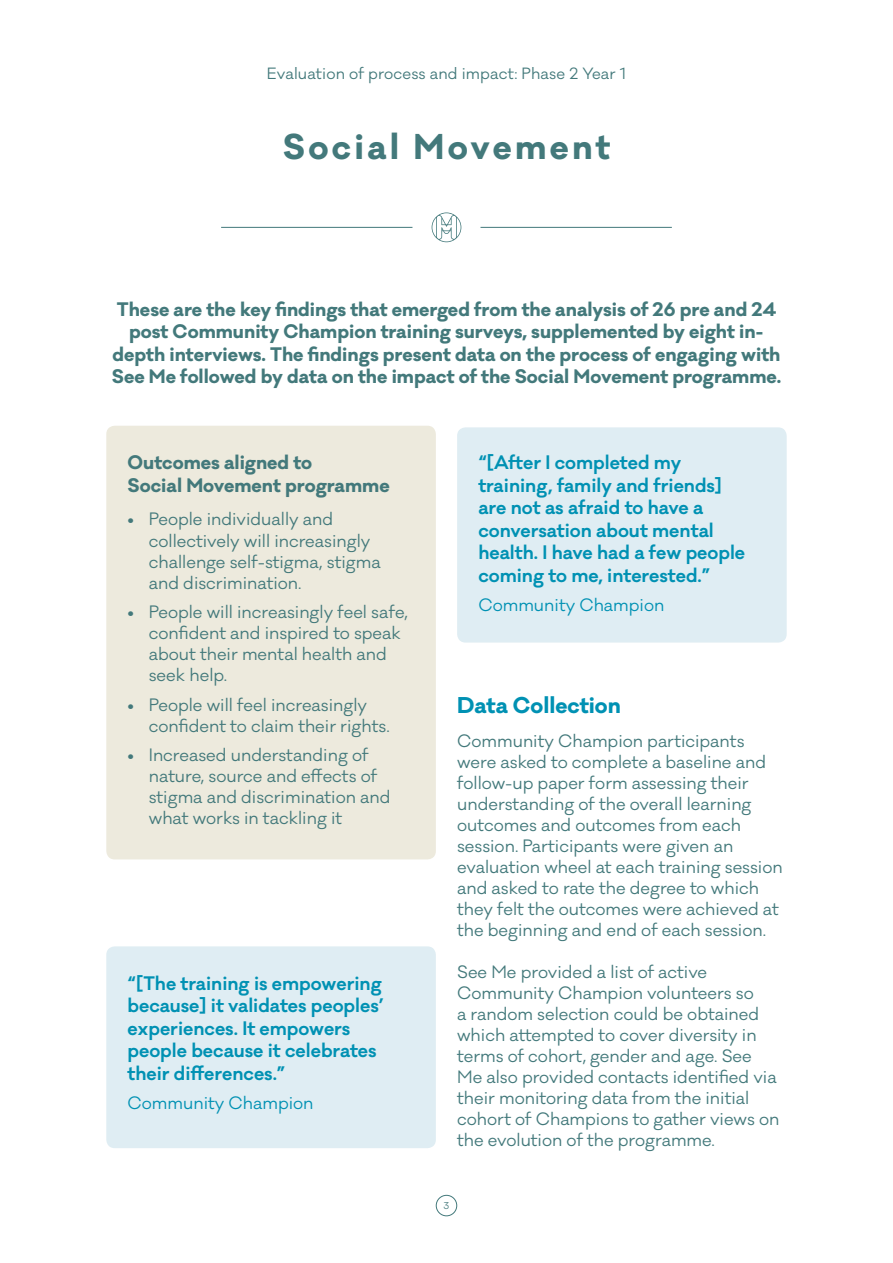
<style>
.page{position:relative;width:893px;height:1263px;background:#fff}
.page>*{position:absolute;margin:0;border:0;box-sizing:border-box;transform-origin:0 0}
.t1{font:700 33px "Galano Classic";letter-spacing:.1em;color:#43797b}
.t2{font:700 21px "Galano Classic";color:#0091b3}
.t3{font:700 18px/22.5px "Galano Classic";color:#43797b;text-align:center}
.t4{font:600 18px/22.5px "Galano Classic";color:#0091b3}
.t5{font:16.5px/21px "Galano Classic";color:#43797b}
.t6{font:16.5px "Galano Classic";color:#0091b3}
.t7{font:15px "Galano Classic";letter-spacing:.01em;color:#43797b}
.t8{font:9px "Galano Classic";color:#43797b}
</style>
<div class="page">
<div style="left:436px;top:1195px;width:21px;height:21px;border:1px solid #43797b;border-radius:50%"></div>
<hr style="left:221px;top:227px;width:191px;height:1px;background:#43797b">
<hr style="left:480px;top:227px;width:192px;height:1px;background:#43797b">
<svg style="left:432px;top:212px;width:29px;height:30px"></svg>
<div style="left:106px;top:426px;width:330px;height:433px;background:#edeadd;border-radius:9px"></div>
<div style="left:106px;top:946px;width:330px;height:202px;background:#dfedf3;border-radius:9px"></div>
<div style="left:457px;top:427px;width:330px;height:216px;background:#dfedf3;border-radius:9px"></div>
<p class="t7" style="left:267px;top:64px;width:361px">Evaluation of process and impact: Phase 2 Year 1</p>
<h1 class="t1" style="left:283px;top:124px;width:329px">Social Movement</h1>
<p class="t3" style="left:112px;top:298px;width:671px">These are the key findings that emerged from the analysis of 26 pre and 24 post Community Champion training surveys, supplemented by eight in&shy;depth interviews. The findings present data on the process of engaging with See Me followed by data on the impact of the Social Movement programme.</p>
<p class="t3" style="left:128px;top:451px;width:264px;text-align:left">Outcomes aligned to<br>Social Movement programme</p>
<p class="t5" style="left:149px;top:509px;width:233px;text-indent:-21px">• People individually and collectively will increasingly challenge self-stigma, stigma and discrimination.</p>
<p class="t5" style="left:149px;top:602px;width:260px;text-indent:-21px">• People will increasingly feel safe, confident and inspired to speak about their mental health and seek help.</p>
<p class="t5" style="left:149px;top:694px;width:242px;text-indent:-21px">• People will feel increasingly confident to claim their rights.</p>
<p class="t5" style="left:149px;top:745px;width:243px;text-indent:-21px">• Increased understanding of nature, source and effects of stigma and discrimination and what works in tackling it</p>
<p class="t4" style="left:128px;top:972px;width:258px">“[The training is empowering because] it validates peoples’ experiences. It empowers people because it celebrates their differences.”</p>
<p class="t6" style="left:128px;top:1092px;width:188px">Community Champion</p>
<p class="t4" style="left:478px;top:451px;width:268px">“[After I completed my training, family and friends] are not as afraid to have a conversation about mental health. I have had a few people coming to me, interested.”</p>
<p class="t6" style="left:478px;top:594px;width:188px">Community Champion</p>
<p class="t2" style="left:457px;top:691px;width:165px">Data Collection</p>
<p class="t5" style="left:457px;top:730px;width:327px">Community Champion participants were asked to complete a baseline and follow-up paper form assessing their understanding of the overall learning outcomes and outcomes from each session. Participants were given an evaluation wheel at each training session and asked to rate the degree to which they felt the outcomes were achieved at the beginning and end of each session.</p>
<p class="t5" style="left:457px;top:961px;width:324px">See Me provided a list of active Community Champion volunteers so<br>a random selection could be obtained which attempted to cover diversity in terms of cohort, gender and age. See Me also provided contacts identified via their monitoring data from the initial cohort of Champions to gather views on the evolution of the programme.</p>
<p class="t8" style="left:444px;top:1200px;width:7px">3</p>
</div>
